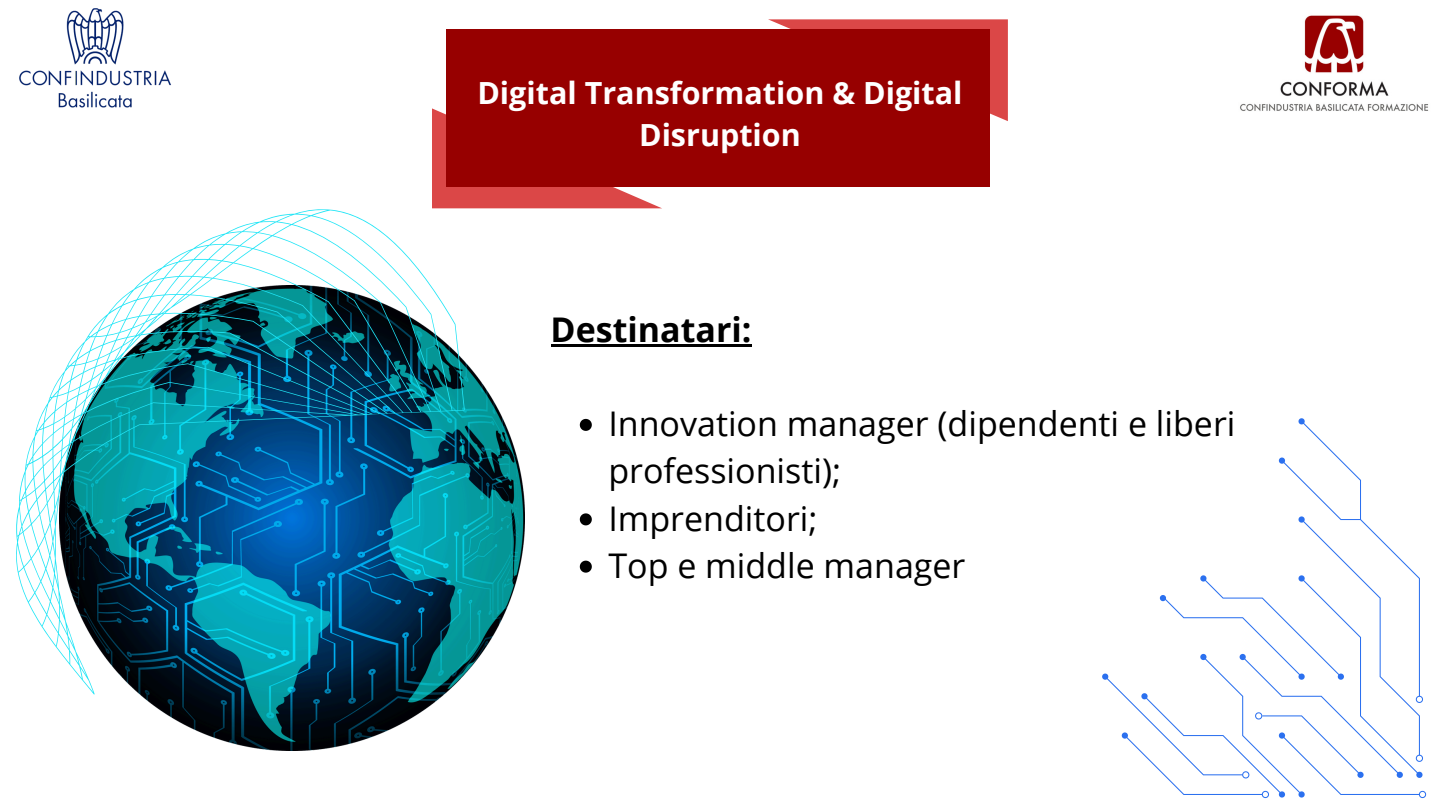
<style>
.page{position:relative;width:1440px;height:810px;background:#fff}
.page>*{position:absolute;margin:0;border:0;box-sizing:border-box;transform-origin:0 0}
.t1{font:34px/47.2px "Open Sans";color:#000}
.t2{font:700 34px "Open Sans";color:#000}
.t3{font:700 30.5px/42px "Open Sans";color:#fff;text-align:center}
</style>
<div class="page">
<img style="left:1240px;top:15px;width:189px;height:96px">
<svg style="left:768px;top:19px;width:240px;height:102px;background:#d94f4f"></svg>
<svg style="left:432px;top:108px;width:229px;height:100px;background:#de5858"></svg>
<div style="left:446px;top:30px;width:544px;height:157px;background:#970000"></div>
<img style="left:19px;top:8px;width:152px;height:100px">
<hr style="left:551px;top:344px;width:201px;height:3px;background:#000">
<svg style="left:580px;top:419px;width:12px;height:12px"></svg>
<svg style="left:580px;top:513px;width:12px;height:12px"></svg>
<svg style="left:580px;top:561px;width:12px;height:12px"></svg>
<img style="left:140px;top:362px;width:384px;height:388px">
<svg style="left:16px;top:209px;width:449px;height:486px"></svg>
<svg style="left:1102px;top:419px;width:324px;height:379px"></svg>
<p class="t3" style="left:477px;top:71px;width:487px">Digital Transformation &amp; Digital<br>Disruption</p>
<p class="t2" style="left:551px;top:305px;width:202px">Destinatari:</p>
<p class="t1" style="left:608px;top:399px;width:629px">Innovation manager (dipendenti e liberi professionisti);</p>
<p class="t1" style="left:608px;top:494px;width:211px">Imprenditori;</p>
<p class="t1" style="left:608px;top:541px;width:359px">Top e middle manager</p>
</div>
